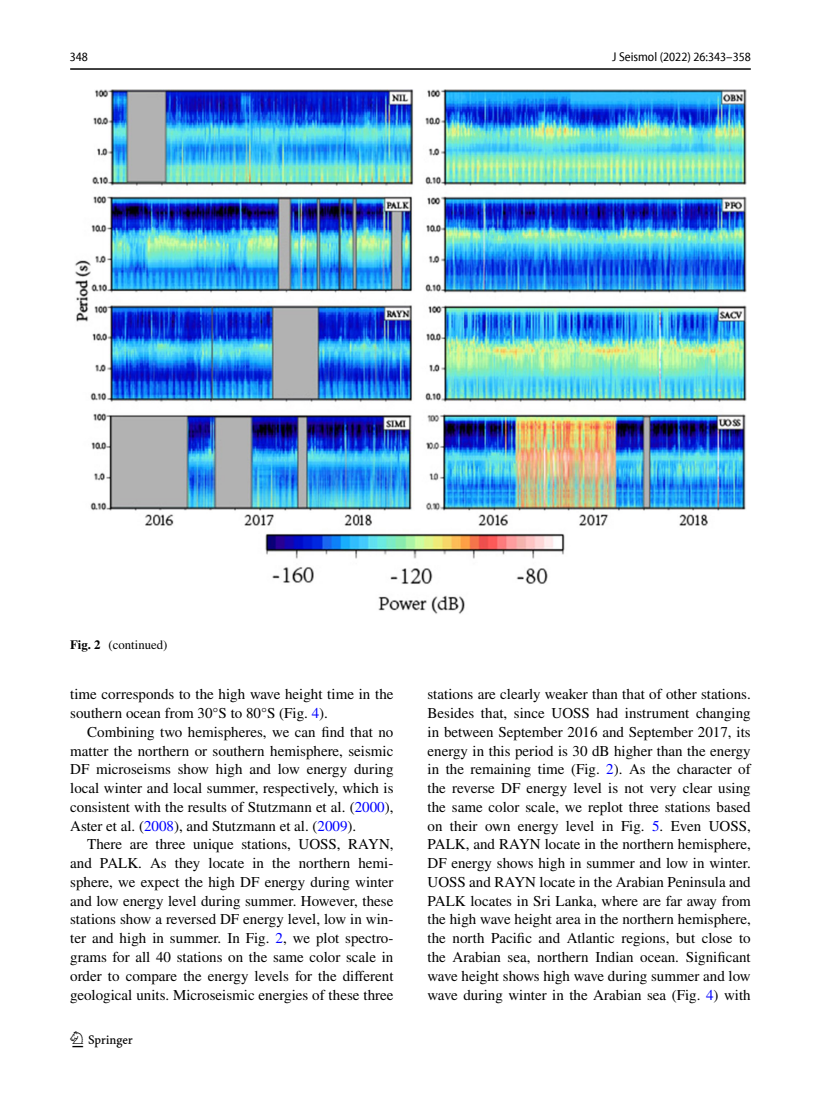
<style>
.page{position:relative;width:821px;height:1106px;background:#fff}
.page>*{position:absolute;margin:0;border:0;box-sizing:border-box;transform-origin:0 0}
.t1{font:22.5px "Springnew Regular 2";color:#000}
.t2{font:15px/18.8px "STIX";color:#000;text-align:justify}
.t3{font:semi-condensed 12.75px "Myriad Pro Unic";color:#000}
.t4{font:12.75px "STIX";color:#000}
.s1{font-weight:700}
.s2{color:#00f}
</style>
<div class="page">
<hr style="left:70px;top:68px;width:680px;height:2px;background:#000">
<img style="left:75px;top:89px;width:671px;height:525px">
<p class="t3" style="left:70px;top:52px;width:20px">348</p>
<p class="t3" style="left:612px;top:52px;width:140px">J Seismol (2022) 26:343–358</p>
<p class="t4" style="left:70px;top:636px;width:99px"><span class="s1">Fig. 2</span> (continued)</p>
<p class="t2" style="left:70px;top:686px;width:325px">time corresponds to the high wave height time in the southern ocean from 30°S to 80°S (Fig. <span class="s2">4</span>).</p>
<p class="t2" style="left:70px;top:723px;width:325px;text-indent:17px">Combining two hemispheres, we can find that no matter the northern or southern hemisphere, seismic DF microseisms show high and low energy during local winter and local summer, respectively, which is consistent with the results of Stutzmann et al. (<span class="s2">2000</span>), Aster et al. (<span class="s2">2008</span>), and Stutzmann et al. (<span class="s2">2009</span>).</p>
<p class="t2" style="left:70px;top:836px;width:325px;text-indent:17px">There are three unique stations, UOSS, RAYN, and PALK. As they locate in the northern hemi&shy;sphere, we expect the high DF energy during winter and low energy level during summer. However, these stations show a reversed DF energy level, low in win&shy;ter and high in summer. In Fig. <span class="s2">2</span>, we plot spectro&shy;grams for all 40 stations on the same color scale in order to compare the energy levels for the different geological units. Microseismic energies of these three</p>
<h1 class="t1" style="left:72px;top:1031px;width:62px">1 3</h1>
<p class="t2" style="left:427px;top:686px;width:325px">stations are clearly weaker than that of other stations.<br>Besides that, since UOSS had instrument changing in between September 2016 and September 2017, its energy in this period is 30 dB higher than the energy in the remaining time (Fig. <span class="s2">2</span>). As the character of the reverse DF energy level is not very clear using the same color scale, we replot three stations based on their own energy level in Fig. <span class="s2">5</span>. Even UOSS, PALK, and RAYN locate in the northern hemisphere, DF energy shows high in summer and low in winter.<br>UOSS and RAYN locate in the Arabian Peninsula and PALK locates in Sri Lanka, where are far away from the high wave height area in the northern hemisphere, the north Pacific and Atlantic regions, but close to the Arabian sea, northern Indian ocean. Significant wave height shows high wave during summer and low wave during winter in the Arabian sea (Fig. <span class="s2">4</span>) with</p>
</div>
